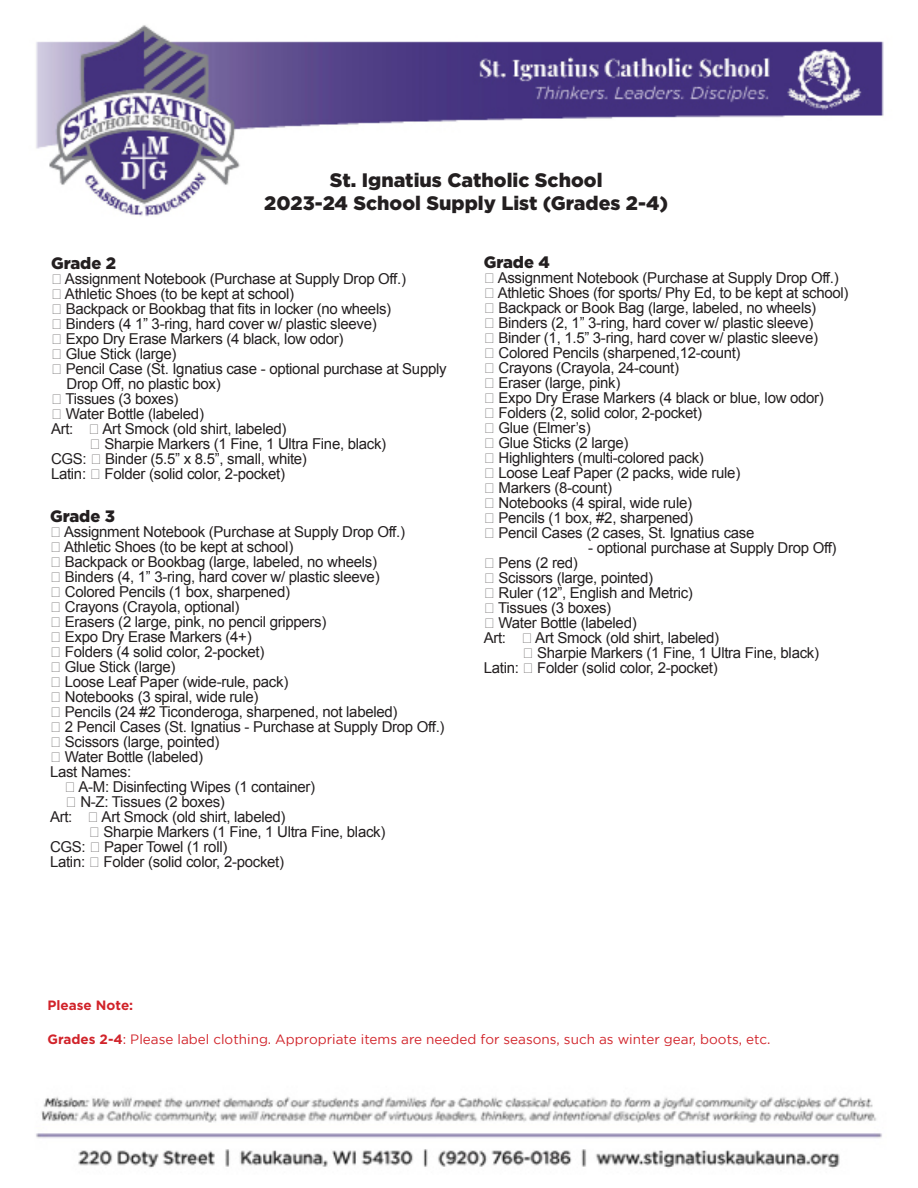
<style>
.page{position:relative;width:918px;height:1188px;background:#fff}
.page>*{position:absolute;margin:0;border:0;box-sizing:border-box;transform-origin:0 0}
.t1{font:900 19.5px/23.4px "Gotham";color:#231f20;text-align:center}
.t2{font:900 16.5px "Gotham";color:#231f20}
.t3{font:15px/15px "Arial";letter-spacing:-.02em;color:#231f20}
.t4{font:13.5px "Gotham";color:#d1232a}
.t5{font:700 13.5px "Gotham";color:#d1232a}
.s1{font-weight:700}
</style>
<div class="page">
<img style="left:36px;top:25px;width:848px;height:192px">
<img style="left:36px;top:1096px;width:846px;height:73px">
<p class="t1" style="left:264px;top:168px;width:405px">St. Ignatius Catholic School<br>2023-24 School Supply List (Grades 2-4)</p>
<p class="t2" style="left:51px;top:253px;width:67px">Grade 2</p>
<p class="t3" style="left:51px;top:271px;width:356px">❒ Assignment Notebook (Purchase at Supply Drop Off.)</p>
<p class="t3" style="left:51px;top:286px;width:245px">❒ Athletic Shoes (to be kept at school)</p>
<p class="t3" style="left:51px;top:301px;width:342px">❒ Backpack or Bookbag that fits in locker (no wheels)</p>
<p class="t3" style="left:51px;top:316px;width:327px">❒ Binders (4 1” 3-ring, hard cover w/ plastic sleeve)</p>
<p class="t3" style="left:51px;top:331px;width:294px">❒ Expo Dry Erase Markers (4 black, low odor)</p>
<p class="t3" style="left:51px;top:346px;width:127px">❒ Glue Stick (large)</p>
<p class="t3" style="left:66px;top:361px;width:382px;text-indent:-15px">❒ Pencil Case (St. Ignatius case - optional purchase at Supply<br>Drop Off, no plastic box)</p>
<p class="t3" style="left:51px;top:391px;width:129px">❒ Tissues (3 boxes)</p>
<p class="t3" style="left:51px;top:406px;width:155px">❒ Water Bottle (labeled)</p>
<p class="t3" style="left:51px;top:421px;width:237px">Art: ❒ Art Smock (old shirt, labeled)</p>
<p class="t3" style="left:90px;top:436px;width:298px">❒ Sharpie Markers (1 Fine, 1 Ultra Fine, black)</p>
<p class="t3" style="left:51px;top:451px;width:257px">CGS: ❒ Binder (5.5” x 8.5”, small, white)</p>
<p class="t3" style="left:51px;top:466px;width:236px">Latin: ❒ Folder (solid color, 2-pocket)</p>
<p class="t2" style="left:50px;top:506px;width:67px">Grade 3</p>
<p class="t3" style="left:50px;top:524px;width:356px">❒ Assignment Notebook (Purchase at Supply Drop Off.)</p>
<p class="t3" style="left:50px;top:539px;width:245px">❒ Athletic Shoes (to be kept at school)</p>
<p class="t3" style="left:50px;top:554px;width:328px">❒ Backpack or Bookbag (large, labeled, no wheels)</p>
<p class="t3" style="left:50px;top:569px;width:331px">❒ Binders (4, 1” 3-ring, hard cover w/ plastic sleeve)</p>
<p class="t3" style="left:50px;top:584px;width:242px">❒ Colored Pencils (1 box, sharpened)</p>
<p class="t3" style="left:50px;top:599px;width:191px">❒ Crayons (Crayola, optional)</p>
<p class="t3" style="left:50px;top:614px;width:278px">❒ Erasers (2 large, pink, no pencil grippers)</p>
<p class="t3" style="left:50px;top:629px;width:203px">❒ Expo Dry Erase Markers (4+)</p>
<p class="t3" style="left:50px;top:644px;width:216px">❒ Folders (4 solid color, 2-pocket)</p>
<p class="t3" style="left:50px;top:659px;width:127px">❒ Glue Stick (large)</p>
<p class="t3" style="left:50px;top:674px;width:240px">❒ Loose Leaf Paper (wide-rule, pack)</p>
<p class="t3" style="left:50px;top:689px;width:210px">❒ Notebooks (3 spiral, wide rule)</p>
<p class="t3" style="left:50px;top:704px;width:349px">❒ Pencils (24 #2 Ticonderoga, sharpened, not labeled)</p>
<p class="t3" style="left:50px;top:719px;width:396px">❒ 2 Pencil Cases (St. Ignatius - Purchase at Supply Drop Off.)</p>
<p class="t3" style="left:50px;top:734px;width:171px">❒ Scissors (large, pointed)</p>
<p class="t3" style="left:50px;top:749px;width:155px">❒ Water Bottle (labeled)</p>
<p class="t3" style="left:50px;top:764px;width:83px">Last Names:</p>
<p class="t3" style="left:65px;top:779px;width:252px">❒ A-M: Disinfecting Wipes (1 container)</p>
<p class="t3" style="left:66px;top:794px;width:161px">❒ N-Z: Tissues (2 boxes)</p>
<p class="t3" style="left:50px;top:809px;width:237px">Art: ❒ Art Smock (old shirt, labeled)</p>
<p class="t3" style="left:89px;top:824px;width:298px">❒ Sharpie Markers (1 Fine, 1 Ultra Fine, black)</p>
<p class="t3" style="left:50px;top:839px;width:179px">CGS: ❒ Paper Towel (1 roll)</p>
<p class="t3" style="left:50px;top:854px;width:236px">Latin: ❒ Folder (solid color, 2-pocket)</p>
<p class="t2" style="left:484px;top:252px;width:68px">Grade 4</p>
<p class="t3" style="left:484px;top:270px;width:356px">❒ Assignment Notebook (Purchase at Supply Drop Off.)</p>
<p class="t3" style="left:484px;top:285px;width:366px">❒ Athletic Shoes (for sports/ Phy Ed, to be kept at school)</p>
<p class="t3" style="left:484px;top:300px;width:334px">❒ Backpack or Book Bag (large, labeled, no wheels)</p>
<p class="t3" style="left:484px;top:315px;width:331px">❒ Binders (2, 1” 3-ring, hard cover w/ plastic sleeve)</p>
<p class="t3" style="left:484px;top:330px;width:336px">❒ Binder (1, 1.5” 3-ring, hard cover w/ plastic sleeve)</p>
<p class="t3" style="left:484px;top:345px;width:258px">❒ Colored Pencils (sharpened,12-count)</p>
<p class="t3" style="left:484px;top:360px;width:197px">❒ Crayons (Crayola, 24-count)</p>
<p class="t3" style="left:484px;top:375px;width:138px">❒ Eraser (large, pink)</p>
<p class="t3" style="left:484px;top:390px;width:342px">❒ Expo Dry Erase Markers (4 black or blue, low odor)</p>
<p class="t3" style="left:484px;top:405px;width:220px">❒ Folders (2, solid color, 2-pocket)</p>
<p class="t3" style="left:484px;top:420px;width:109px">❒ Glue (Elmer’s)</p>
<p class="t3" style="left:484px;top:435px;width:146px">❒ Glue Sticks (2 large)</p>
<p class="t3" style="left:484px;top:450px;width:222px">❒ Highlighters (multi-colored pack)</p>
<p class="t3" style="left:484px;top:465px;width:258px">❒ Loose Leaf Paper (2 packs, wide rule)</p>
<p class="t3" style="left:484px;top:480px;width:130px">❒ Markers (8-count)</p>
<p class="t3" style="left:484px;top:495px;width:210px">❒ Notebooks (4 spiral, wide rule)</p>
<p class="t3" style="left:484px;top:510px;width:211px">❒ Pencils (1 box, #2, sharpened)</p>
<p class="t3" style="left:484px;top:525px;width:272px">❒ Pencil Cases (2 cases, St. Ignatius case</p>
<p class="t3" style="left:588px;top:540px;width:250px">- optional purchase at Supply Drop Off)</p>
<p class="t3" style="left:484px;top:555px;width:96px">❒ Pens (2 red)</p>
<p class="t3" style="left:484px;top:570px;width:171px">❒ Scissors (large, pointed)</p>
<p class="t3" style="left:484px;top:585px;width:211px">❒ Ruler (12”, English and Metric)</p>
<p class="t3" style="left:484px;top:600px;width:129px">❒ Tissues (3 boxes)</p>
<p class="t3" style="left:484px;top:615px;width:155px">❒ Water Bottle (labeled)</p>
<p class="t3" style="left:484px;top:630px;width:237px">Art: ❒ Art Smock (old shirt, labeled)</p>
<p class="t3" style="left:522px;top:645px;width:298px">❒ Sharpie Markers (1 Fine, 1 Ultra Fine, black)</p>
<p class="t3" style="left:484px;top:660px;width:236px">Latin: ❒ Folder (solid color, 2-pocket)</p>
<p class="t5" style="left:48px;top:997px;width:87px">Please Note:</p>
<p class="t4" style="left:48px;top:1032px;width:724px"><span class="s1">Grades 2-4</span>: Please label clothing. Appropriate items are needed for seasons, such as winter gear, boots, etc.</p>
</div>
